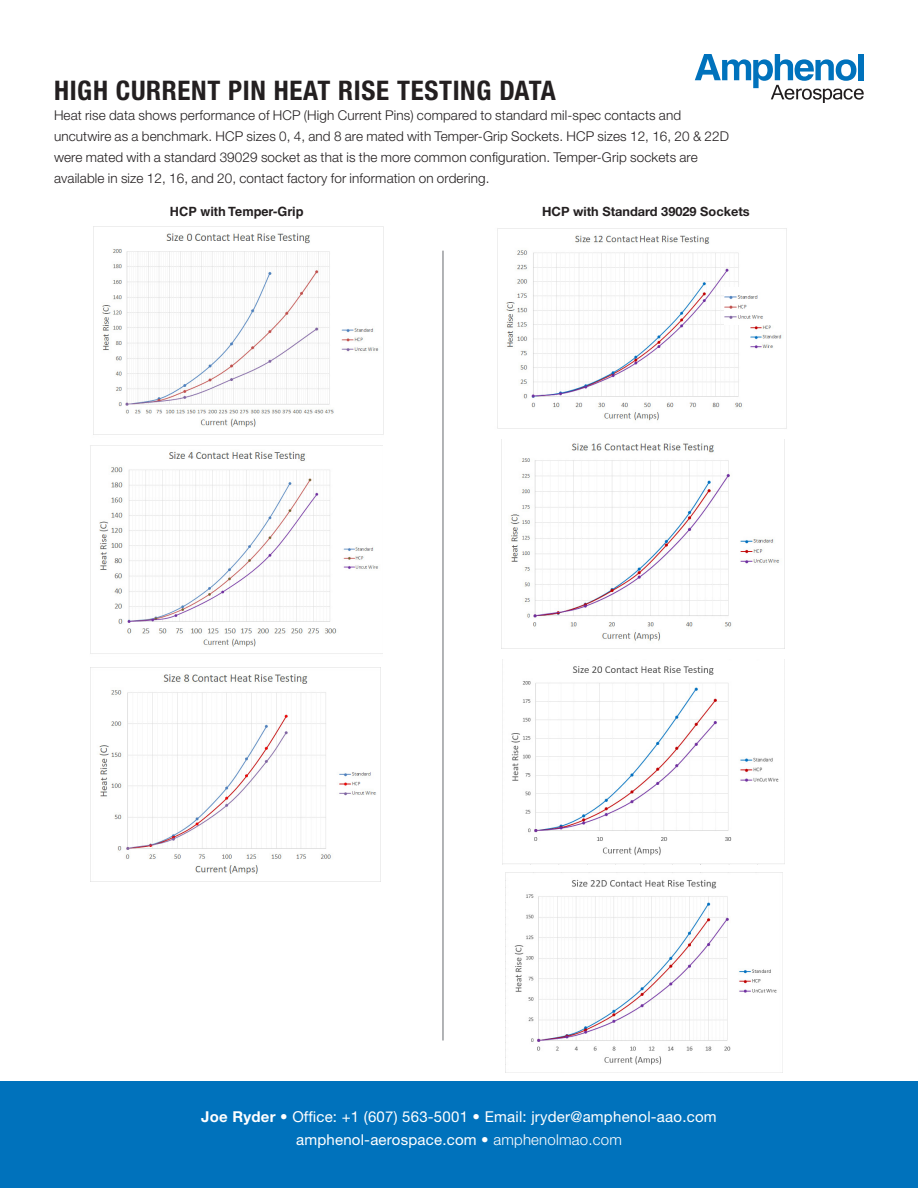
<style>
.page{position:relative;width:918px;height:1188px;background:#fff}
.page>*{position:absolute;margin:0;border:0;box-sizing:border-box;transform-origin:0 0}
.t1{font:700 condensed 27px "Helvetica Neue LT Std";letter-spacing:.025em;color:#231f20}
.t2{font:15px/22.5px "Helvetica Neue LT Std";letter-spacing:.015em;color:#fff;text-align:center}
.text_10_14{font:300 13.5px/21px "Helvetica Neue LT Std";letter-spacing:.01em;color:#231f20}
.t3{font:700 12.75px "Helvetica Neue LT Std";color:#231f20}
.t4{font:700 12.75px "Helvetica LT Std";color:#231f20}
.s1{font-weight:700}
.s2{font-weight:300}
</style>
<div class="page">
<div style="left:0;top:1082px;width:918px;height:106px;background:#0072bc"></div>
<svg style="left:695px;top:54px;width:169px;height:48px"></svg>
<img style="left:93px;top:226px;width:291px;height:209px">
<img style="left:90px;top:445px;width:292px;height:209px">
<img style="left:497px;top:228px;width:290px;height:201px">
<img style="left:90px;top:667px;width:290px;height:215px">
<img style="left:501px;top:439px;width:284px;height:210px">
<hr style="left:442px;top:251px;width:2px;height:790px;background:#939598">
<img style="left:724px;top:287px;width:41px;height:38px">
<img style="left:502px;top:659px;width:283px;height:205px">
<img style="left:506px;top:879px;width:276px;height:194px">
<p class="t1" style="left:54px;top:74px;width:503px">HIGH CURRENT PIN HEAT RISE TESTING DATA</p>
<p class="text_10_14" style="left:54px;top:104px;width:677px">Heat rise data shows performance of HCP (High Current Pins) compared to standard mil-spec contacts and uncutwire as a benchmark. HCP sizes 0, 4, and 8 are mated with Temper-Grip Sockets. HCP sizes 12, 16, 20 &amp; 22D were mated with a standard 39029 socket as that is the more common configuration. Temper-Grip sockets are available in size 12, 16, and 20, contact factory for information on ordering.</p>
<p class="t4" style="left:170px;top:204px;width:135px">HCP with Temper-Grip</p>
<p class="t3" style="left:542px;top:204px;width:209px">HCP with Standard 39029 Sockets</p>
<p class="t2" style="left:201px;top:1106px;width:517px"><span class="s1">Joe Ryder</span> <span class="s2">•</span> Office: +1 (607) 563-5001 <span class="s2">•</span> Email: jryder@amphenol-aao.com amphenol-aerospace.com <span class="s2">• amphenolmao.com</span></p>
</div>
